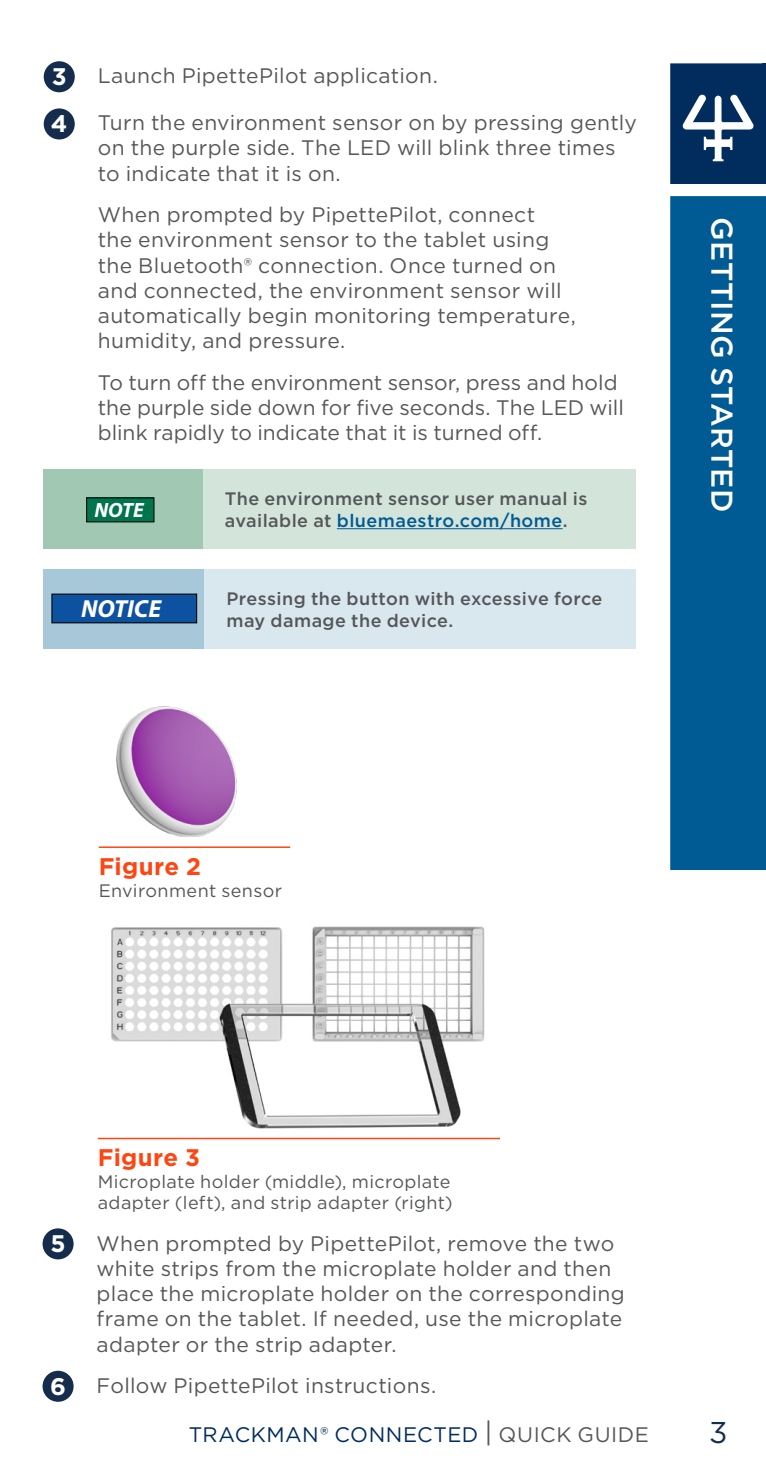
<style>
.page{position:relative;width:766px;height:1472px;background:#fff}
.page>*{position:absolute;margin:0;border:0;box-sizing:border-box;transform-origin:0 0}
.Bullet{font:500 30px "Gotham";letter-spacing:.005em;color:#fff}
.t1{font:30px "Gotham";color:#152c4c}
.t2{font:italic 700 24.6px "Myriad Pro";color:#fff}
.Figure_First{font:700 24px "Gotham";letter-spacing:.01em;color:#ff4612}
.t3{font:700 24px "Gotham";color:#fff}
.Body_Text{font:21px/25.2px "Gotham";letter-spacing:.015em;color:#555759}
.t4{font:21px "Gotham";letter-spacing:.025em;color:#002c5e}
.t5{font:italic 700 20.7px "Myriad Pro";color:#fff}
.Left_Body{font:500 18px/21.6px "Gotham";letter-spacing:.02em;color:#555759}
.Figure_Text{font:18px/21.6px "Gotham";letter-spacing:.02em;color:#555759}
.s1{color:#005a93}
.s2{font-size:27px;color:#555759}
.s3{color:#555759}
</style>
<div class="page">
<div style="left:670px;top:196px;width:95px;height:674px;background:#005a93"></div>
<svg style="left:670px;top:63px;width:95px;height:121px"></svg>
<div style="left:44px;top:469px;width:159px;height:79px;background:#a1c8b3"></div>
<div style="left:203px;top:469px;width:433px;height:79px;background:#d3e4da"></div>
<hr style="left:337px;top:528px;width:225px;height:1px;background:#005a93">
<div style="left:44px;top:569px;width:161px;height:79px;background:#a6c8d9"></div>
<div style="left:205px;top:569px;width:431px;height:79px;background:#d9e7ef"></div>
<div style="left:52px;top:594px;width:144px;height:28px;background:#0d52a1"></div>
<div style="left:51px;top:593px;width:146px;height:30px;border:1px solid #040503"></div>
<div style="left:87px;top:498px;width:67px;height:24px;background:#00744c"></div>
<div style="left:86px;top:497px;width:68px;height:25px;border:1px solid #000001"></div>
<div style="left:44px;top:61px;width:31px;height:31px;background:#152c4c;border-radius:50%"></div>
<div style="left:44px;top:108px;width:31px;height:31px;background:#152c4c;border-radius:50%"></div>
<div style="left:43px;top:1228px;width:31px;height:31px;background:#152c4c;border-radius:50%"></div>
<div style="left:43px;top:1370px;width:31px;height:31px;background:#152c4c;border-radius:50%"></div>
<hr style="left:99px;top:846px;width:191px;height:2px;background:#ff4612">
<img style="left:116px;top:706px;width:121px;height:131px">
<hr style="left:98px;top:1137px;width:402px;height:2px;background:#ff4612">
<img style="left:111px;top:926px;width:374px;height:203px">
<p class="Body_Text" style="left:44px;top:62px;width:395px">• Launch PipettePilot application.</p>
<p class="Body_Text" style="left:98px;top:110px;width:540px;text-indent:-54px">• Turn the environment sensor on by pressing gently on the purple side. The LED will blink three times to indicate that it is on.</p>
<p class="Body_Text" style="left:98px;top:202px;width:479px">When prompted by PipettePilot, connect<br>the environment sensor to the tablet using the Bluetooth® connection. Once turned on and connected, the environment sensor will automatically begin monitoring temperature, humidity, and pressure.</p>
<p class="Body_Text" style="left:98px;top:369px;width:527px">To turn off the environment sensor, press and hold the purple side down for five seconds. The LED will blink rapidly to indicate that it is turned off.</p>
<p class="t3" style="left:52px;top:61px;width:16px">3</p>
<p class="t3" style="left:51px;top:108px;width:18px">4</p>
<p class="t5" style="left:94px;top:496px;width:51px">NOTE</p>
<p class="Left_Body" style="left:225px;top:488px;width:364px">The environment sensor user manual is available at <span class="s1">bluemaestro.com/home</span>.</p>
<p class="t2" style="left:81px;top:592px;width:82px">NOTICE</p>
<p class="Left_Body" style="left:226px;top:587px;width:377px">Pressing the button with excessive force may damage the device.</p>
<p class="Bullet" style="left:741px;top:217px;width:296px;rotate:90deg">GETTING STARTED</p>
<p class="Figure_First" style="left:99px;top:850px;width:104px">Figure 2</p>
<p class="Figure_Text" style="left:99px;top:879px;width:185px">Environment sensor</p>
<p class="Figure_First" style="left:98px;top:1141px;width:104px">Figure 3</p>
<p class="Figure_Text" style="left:98px;top:1170px;width:356px">Microplate holder (middle), microplate adapter (left), and strip adapter (right)</p>
<p class="Body_Text" style="left:97px;top:1230px;width:529px;text-indent:-54px">• When prompted by PipettePilot, remove the two white strips from the microplate holder and then place the microplate holder on the corresponding frame on the tablet. If needed, use the microplate adapter or the strip adapter.</p>
<p class="Body_Text" style="left:43px;top:1372px;width:395px">• Follow PipettePilot instructions.</p>
<p class="t3" style="left:50px;top:1227px;width:17px">5</p>
<p class="t3" style="left:50px;top:1370px;width:17px">6</p>
<p class="t4" style="left:189px;top:1420px;width:461px">TRACKMAN® CONNECTED <span class="s2">|</span> <span class="s3">QUICK GUIDE</span></p>
<h1 class="t1" style="left:709px;top:1412px;width:20px">3</h1>
</div>
